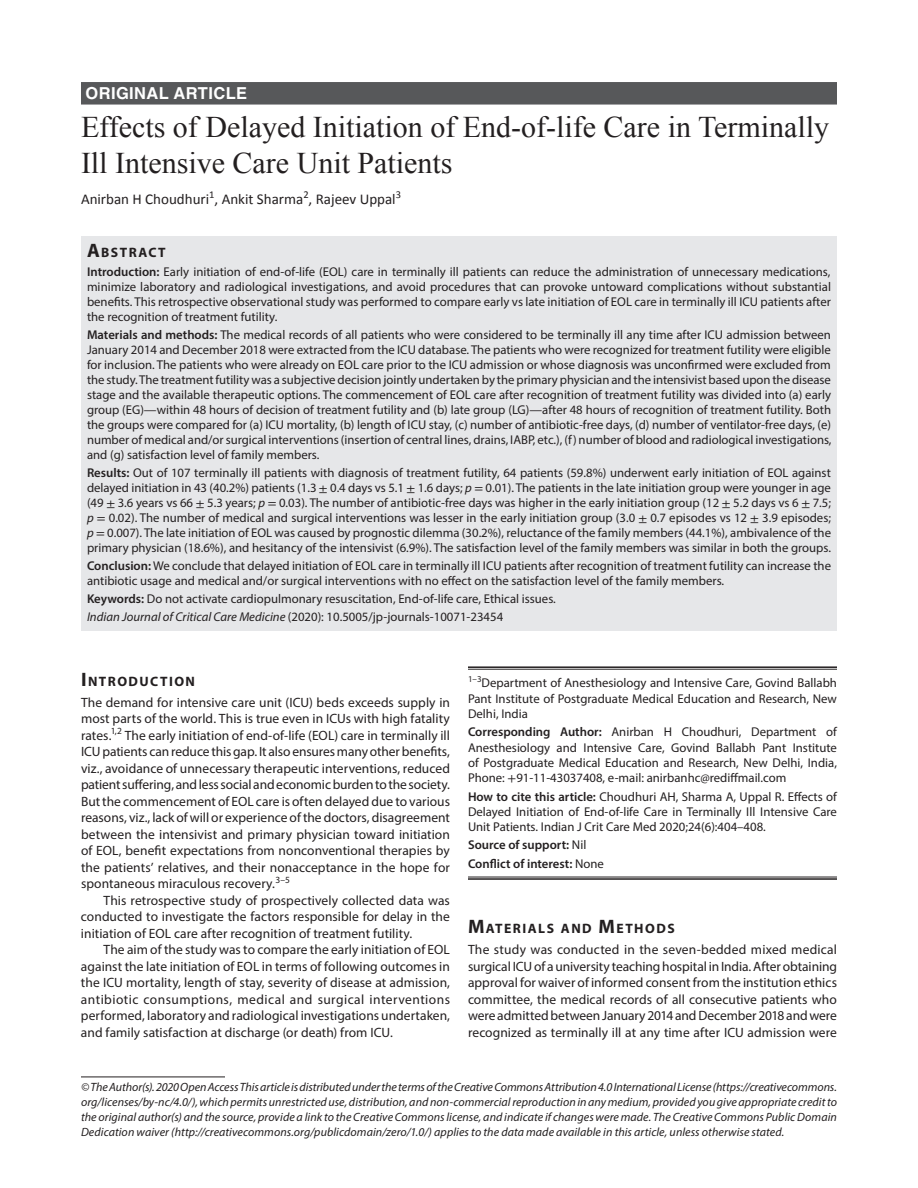
<style>
.page{position:relative;width:918px;height:1188px;background:#fff}
.page>*{position:absolute;margin:0;border:0;box-sizing:border-box;transform-origin:0 0}
.t1{font:30px/36px "Times New Roman";color:#231f20}
.t2{font:700 16.5px "Helvetica LT Std";letter-spacing:.025em;color:#fff}
.t3{font:15px "Calibri";color:#231f20}
.t4{font:700 13.65px "Myriad Pro";letter-spacing:.105em;color:#231f20}
.t5{font:13.5px/16.5px "Myriad Pro";letter-spacing:.005em;color:#231f20;text-align:justify}
.t6{font:12.75px/15px "Myriad Pro";color:#231f20;text-align:justify}
.t7{font:600 12.75px/18.3px "Myriad Pro";color:#231f20}
.t8{font:italic 12px/15px "Myriad Pro";letter-spacing:.005em;color:#231f20;text-align:justify}
.s1{font-size:19.5px}
.s2{font-weight:600}
.s3{font-family:"STIX"}
.s4{font-style:italic}
.s5{font-weight:400}
</style>
<div class="page">
<div style="left:81px;top:82px;width:756px;height:23px;background:#57585a"></div>
<div style="left:81px;top:236px;width:756px;height:26px;background:#e6e7e9"></div>
<div style="left:81px;top:261px;width:756px;height:69px;background:#e6e7e9"></div>
<div style="left:81px;top:324px;width:756px;height:144px;background:#e6e7e9"></div>
<div style="left:81px;top:462px;width:756px;height:99px;background:#e6e7e9"></div>
<div style="left:81px;top:555px;width:756px;height:39px;background:#e6e7e9"></div>
<div style="left:81px;top:588px;width:756px;height:24px;background:#e6e7e9"></div>
<div style="left:81px;top:606px;width:756px;height:24px;background:#e6e7e9"></div>
<hr style="left:468px;top:666px;width:369px;height:2px;background:#231f20">
<hr style="left:468px;top:669px;width:369px;height:1px;background:#231f20">
<hr style="left:468px;top:877px;width:369px;height:1px;background:#231f20">
<hr style="left:468px;top:878px;width:369px;height:2px;background:#231f20">
<hr style="left:81px;top:1077px;width:144px;height:1px;background:#231f20">
<p class="t2" style="left:86px;top:83px;width:163px">ORIGINAL ARTICLE</p>
<h1 class="t1" style="left:81px;top:108px;width:750px">Effects of Delayed Initiation of End-of-life Care in Terminally<br>Ill Intensive Care Unit Patients</h1>
<p class="t3" style="left:81px;top:190px;width:322px">Anirban H Choudhuri<sup>1</sup>, Ankit Sharma<sup>2</sup>, Rajeev Uppal<sup>3</sup></p>
<p class="t4" style="left:87px;top:243px;width:80px"><span class="s1">A</span>BSTRACT</p>
<p class="t6" style="left:87px;top:264px;width:746px"><span class="s2">Introduction:</span> Early initiation of end-of-life (EOL) care in terminally ill patients can reduce the administration of unnecessary medications, minimize laboratory and radiological investigations, and avoid procedures that can provoke untoward complications without substantial benefits. This retrospective observational study was performed to compare early vs late initiation of EOL care in terminally ill ICU patients after the recognition of treatment futility.</p>
<p class="t6" style="left:87px;top:327px;width:746px"><span class="s2">Materials and methods:</span> The medical records of all patients who were considered to be terminally ill any time after ICU admission between January 2014 and December 2018 were extracted from the ICU database. The patients who were recognized for treatment futility were eligible for inclusion. The patients who were already on EOL care prior to the ICU admission or whose diagnosis was unconfirmed were excluded from the study. The treatment futility was a subjective decision jointly undertaken by the primary physician and the intensivist based upon the disease stage and the available therapeutic options. The commencement of EOL care after recognition of treatment futility was divided into (a) early group (EG)—within 48 hours of decision of treatment futility and (b) late group (LG)—after 48 hours of recognition of treatment futility. Both the groups were compared for (a) ICU mortality, (b) length of ICU stay, (c) number of antibiotic-free days, (d) number of ventilator-free days, (e) number of medical and/or surgical interventions (insertion of central lines, drains, IABP, etc.), (f) number of blood and radiological investigations, and (g) satisfaction level of family members.</p>
<p class="t6" style="left:87px;top:465px;width:746px"><span class="s2">Results:</span> Out of 107 terminally ill patients with diagnosis of treatment futility, 64 patients (59.8%) underwent early initiation of EOL against delayed initiation in 43 (40.2%) patients (1.3 <span class="s3">±</span> 0.4 days vs 5.1 <span class="s3">±</span> 1.6 days; <span class="s4">p</span> <span class="s3">=</span> 0.01). The patients in the late initiation group were younger in age (49 <span class="s3">±</span> 3.6 years vs 66 <span class="s3">±</span> 5.3 years; <span class="s4">p</span> <span class="s3">=</span> 0.03). The number of antibiotic-free days was higher in the early initiation group (12 <span class="s3">±</span> 5.2 days vs 6 <span class="s3">±</span> 7.5; <span class="s4">p</span> <span class="s3">=</span> 0.02). The number of medical and surgical interventions was lesser in the early initiation group (3.0 <span class="s3">±</span> 0.7 episodes vs 12 <span class="s3">±</span> 3.9 episodes; <span class="s4">p</span> <span class="s3">=</span> 0.007). The late initiation of EOL was caused by prognostic dilemma (30.2%), reluctance of the family members (44.1%), ambivalence of the primary physician (18.6%), and hesitancy of the intensivist (6.9%). The satisfaction level of the family members was similar in both the groups.</p>
<p class="t6" style="left:87px;top:558px;width:746px"><span class="s2">Conclusion:</span> We conclude that delayed initiation of EOL care in terminally ill ICU patients after recognition of treatment futility can increase the antibiotic usage and medical and/or surgical interventions with no effect on the satisfaction level of the family members.</p>
<p class="t6" style="left:87px;top:590px;width:470px;line-height:18px"><span class="s2">Keywords:</span> Do not activate cardiopulmonary resuscitation, End-of-life care, Ethical issues.<br><span class="s4">Indian Journal of Critical Care Medicine</span> (2020): 10.5005/jp-journals-10071-23454</p>
<p class="t4" style="left:81px;top:672px;width:116px"><span class="s1">I</span>NTRODUCTION</p>
<p class="t5" style="left:81px;top:694px;width:371px">The demand for intensive care unit (ICU) beds exceeds supply in most parts of the world. This is true even in ICUs with high fatality rates.<sup>1,2</sup> The early initiation of end-of-life (EOL) care in terminally ill ICU patients can reduce this gap. It also ensures many other benefits, viz., avoidance of unnecessary therapeutic interventions, reduced patient suffering, and less social and economic burden to the society.<br>But the commencement of EOL care is often delayed due to various reasons, viz., lack of will or experience of the doctors, disagreement between the intensivist and primary physician toward initiation of EOL, benefit expectations from nonconventional therapies by the patients’ relatives, and their nonacceptance in the hope for spontaneous miraculous recovery.<sup>3–5</sup></p>
<p class="t5" style="left:81px;top:892px;width:371px;text-indent:23px">This retrospective study of prospectively collected data was conducted to investigate the factors responsible for delay in the initiation of EOL care after recognition of treatment futility.</p>
<p class="t5" style="left:81px;top:941px;width:371px;text-indent:23px">The aim of the study was to compare the early initiation of EOL against the late initiation of EOL in terms of following outcomes in the ICU mortality, length of stay, severity of disease at admission, antibiotic consumptions, medical and surgical interventions performed, laboratory and radiological investigations undertaken, and family satisfaction at discharge (or death) from ICU.</p>
<p class="t6" style="left:468px;top:675px;width:371px"><sup>1–3</sup>Department of Anesthesiology and Intensive Care, Govind Ballabh Pant Institute of Postgraduate Medical Education and Research, New Delhi, India</p>
<p class="t6" style="left:468px;top:724px;width:371px"><span class="s2">Corresponding Author:</span> Anirban H Choudhuri, Department of Anesthesiology and Intensive Care, Govind Ballabh Pant Institute of Postgraduate Medical Education and Research, New Delhi, India, Phone: <span class="s3">+</span>91-11-43037408, e-mail: anirbanhc@rediffmail.com</p>
<p class="t6" style="left:468px;top:788px;width:371px"><span class="s2">How to cite this article:</span> Choudhuri AH, Sharma A, Uppal R. Effects of Delayed Initiation of End-of-life Care in Terminally Ill Intensive Care Unit Patients. Indian J Crit Care Med 2020;24(6):404–408.</p>
<p class="t7" style="left:468px;top:836px;width:137px">Source of support: <span class="s5">Nil<br></span>Conflict of interest: <span class="s5">None</span></p>
<p class="t4" style="left:468px;top:920px;width:208px"><span class="s1">M</span>ATERIALS AND <span class="s1">M</span>ETHODS</p>
<p class="t5" style="left:468px;top:941px;width:371px">The study was conducted in the seven-bedded mixed medical surgical ICU of a university teaching hospital in India. After obtaining approval for waiver of informed consent from the institution ethics committee, the medical records of all consecutive patients who were admitted between January 2014 and December 2018 and were recognized as terminally ill at any time after ICU admission were</p>
<p class="t8" style="left:81px;top:1079px;width:758px">© The Author(s). 2020 Open Access This article is distributed under the terms of the Creative Commons Attribution 4.0 International License (https://creativecommons. org/licenses/by-nc/4.0/), which permits unrestricted use, distribution, and non-commercial reproduction in any medium, provided you give appropriate credit to the original author(s) and the source, provide a link to the Creative Commons license, and indicate if changes were made. The Creative Commons Public Domain Dedication waiver (http://creativecommons.org/publicdomain/zero/1.0/) applies to the data made available in this article, unless otherwise stated.</p>
</div>
